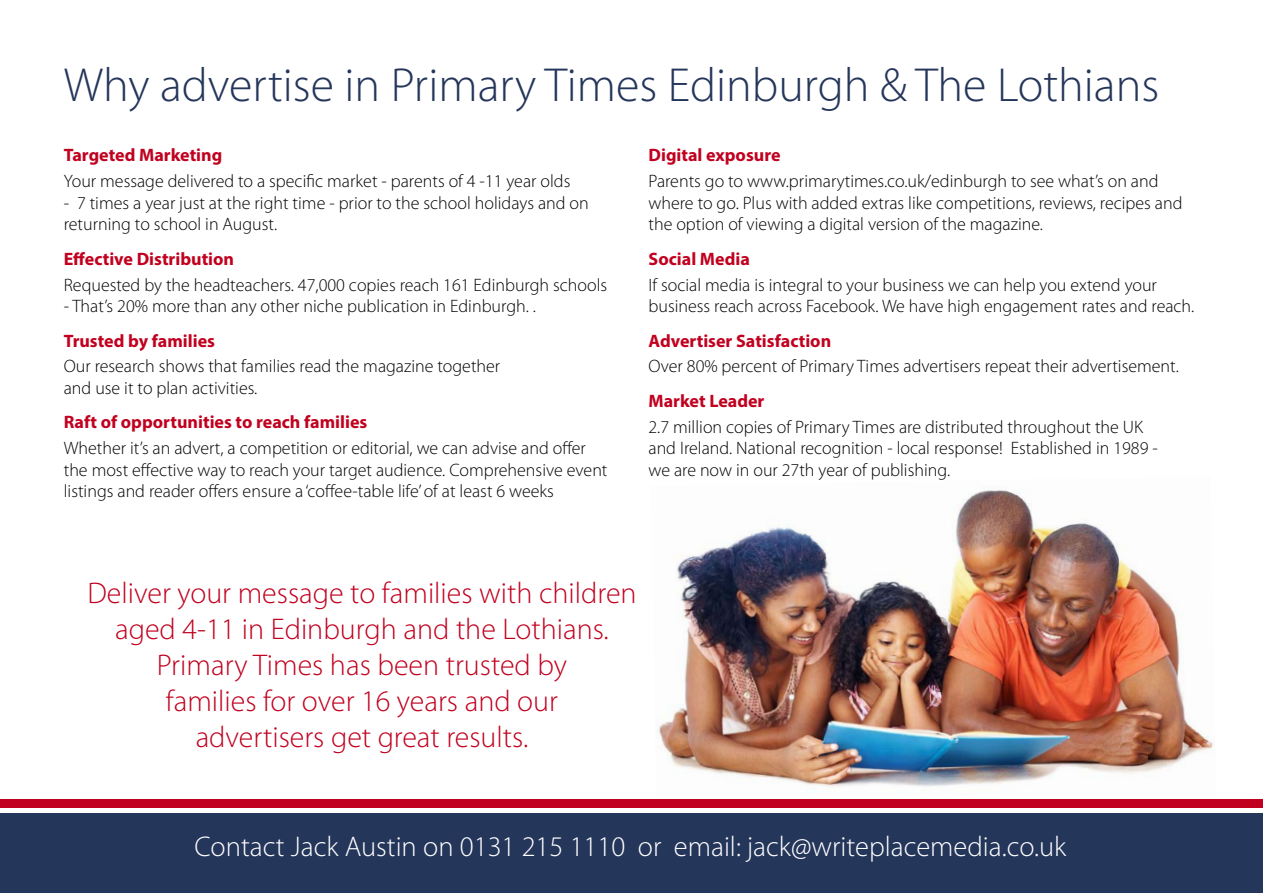
<style>
.page{position:relative;width:1263px;height:893px;background:#fff}
.page>*{position:absolute;margin:0;border:0;box-sizing:border-box;transform-origin:0 0}
.t1{font:300 48px "Myriad Pro";color:#25365b}
.t2{font:300 30px/36px "Myriad Pro";color:#c1001f;text-align:center}
.t3{font:300 28.5px "Myriad Pro";color:#fff}
.t4{font:300 18px/21.6px "Myriad Pro";color:#000}
.t5{font:700 18px "Myriad Pro";color:#c1001f}
</style>
<div class="page">
<img style="left:659px;top:490px;width:555px;height:298px">
<div style="left:0;top:813px;width:1263px;height:80px;background:#25365b"></div>
<div style="left:0;top:799px;width:1263px;height:9px;background:#c1001f"></div>
<h1 class="t1" style="left:64px;top:56px;width:1097px">Why advertise in Primary Times Edinburgh &amp; The Lothians</h1>
<p class="t5" style="left:64px;top:143px;width:160px">Targeted Marketing</p>
<p class="t4" style="left:64px;top:170px;width:508px">Your message delivered to a specific market - parents of 4 -11 year olds</p>
<p class="t4" style="left:64px;top:192px;width:526px">- 7 times a year just at the right time - prior to the school holidays and on returning to school in August.</p>
<p class="t5" style="left:64px;top:247px;width:172px">Effective Distribution</p>
<p class="t4" style="left:64px;top:274px;width:545px">Requested by the headteachers. 47,000 copies reach 161 Edinburgh schools</p>
<p class="t4" style="left:64px;top:295px;width:474px">- That’s 20% more than any other niche publication in Edinburgh. .</p>
<p class="t5" style="left:64px;top:329px;width:153px">Trusted by families</p>
<p class="t4" style="left:64px;top:355px;width:438px">Our research shows that families read the magazine together and use it to plan activities.</p>
<p class="t5" style="left:64px;top:410px;width:305px">Raft of opportunities to reach families</p>
<p class="t4" style="left:64px;top:437px;width:545px">Whether it’s an advert, a competition or editorial, we can advise and offer the most effective way to reach your target audience. Comprehensive event listings and reader offers ensure a ‘coffee-table life’ of at least 6 weeks</p>
<p class="t5" style="left:648px;top:143px;width:134px">Digital exposure</p>
<p class="t4" style="left:648px;top:170px;width:535px">Parents go to www.primarytimes.co.uk/edinburgh to see what’s on and where to go. Plus with added extras like competitions, reviews, recipes and the option of viewing a digital version of the magazine.</p>
<p class="t5" style="left:648px;top:247px;width:103px">Social Media</p>
<p class="t4" style="left:648px;top:274px;width:547px">If social media is integral to your business we can help you extend your business reach across Facebook. We have high engagement rates and reach.</p>
<p class="t5" style="left:648px;top:329px;width:184px">Advertiser Satisfaction</p>
<p class="t4" style="left:648px;top:355px;width:532px">Over 80% percent of Primary Times advertisers repeat their advertisement.</p>
<p class="t5" style="left:648px;top:389px;width:117px">Market Leader</p>
<p class="t4" style="left:648px;top:416px;width:511px">2.7 million copies of Primary Times are distributed throughout the UK and Ireland. National recognition - local response! Established in 1989 - we are now in our 27th year of publishing.</p>
<h2 class="t2" style="left:87px;top:575px;width:551px">Deliver your message to families with children aged 4-11 in Edinburgh and the Lothians.<br>Primary Times has been trusted by<br>families for over 16 years and our<br>advertisers get great results.</h2>
<h3 class="t3" style="left:194px;top:829px;width:873px">Contact Jack Austin on 0131 215 1110 or email: jack@writeplacemedia.co.uk</h3>
</div>
